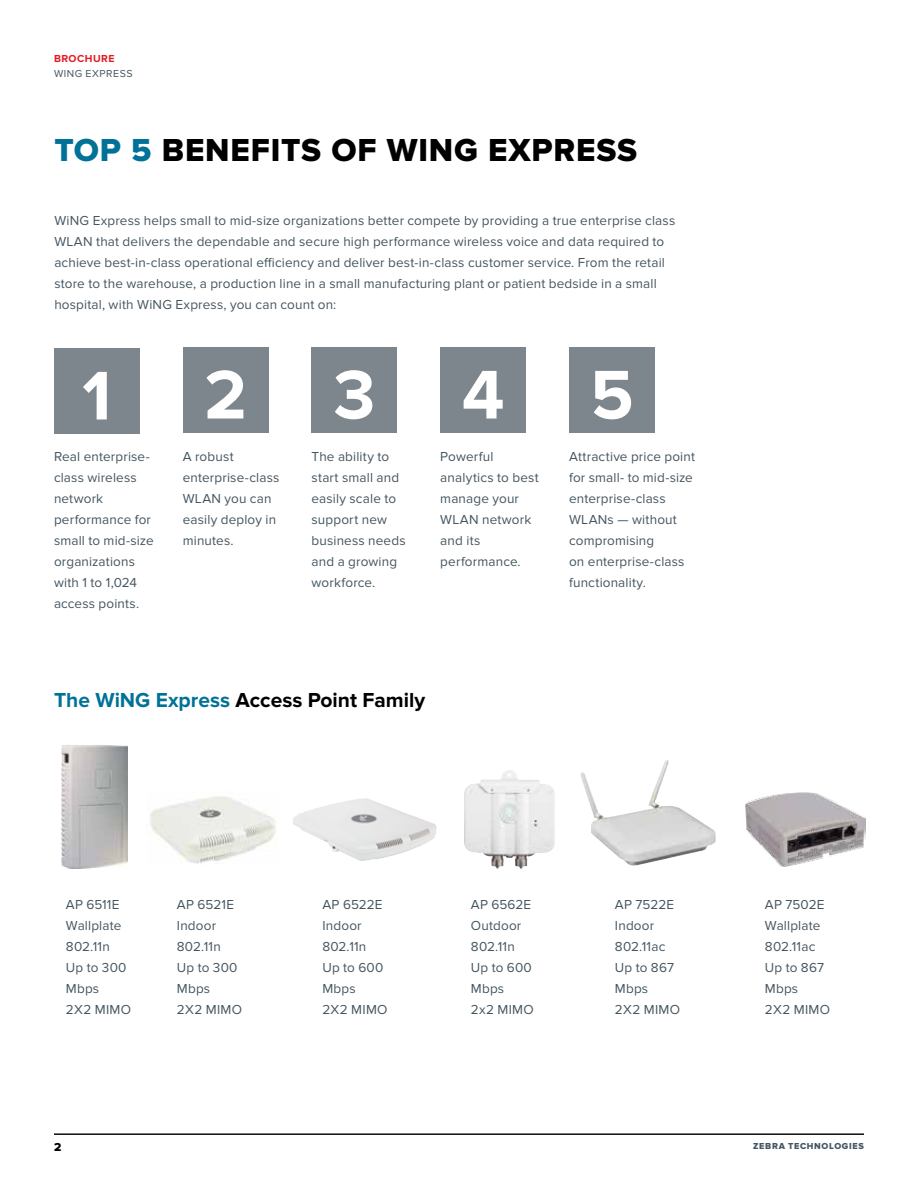
<style>
.page{position:relative;width:918px;height:1188px;background:#fff}
.page>*{position:absolute;margin:0;border:0;box-sizing:border-box;transform-origin:0 0}
.t1{font:700 71.4px "Proxima Nova";color:#fff}
.t2{font:33px "Proxima Nova Extrabld";letter-spacing:.025em;color:#000}
.t3{font:700 21px "Proxima Nova";color:#000}
.t4{font:13.5px/21px "Proxima Nova";letter-spacing:.01em;color:#455560}
.t5{font:12px "Proxima Nova Extrabld";color:#000}
.t6{font:10.5px "Proxima Nova";letter-spacing:.05em;color:#455560}
.t7{font:700 10.5px "Proxima Nova";letter-spacing:.045em;color:#e31b23}
.t8{font:9px "Proxima Nova Extrabld";letter-spacing:.075em;color:#455560}
.s1{color:#007298}
</style>
<div class="page">
<hr style="left:54px;top:1134px;width:810px;height:1px;background:#000">
<div style="left:54px;top:348px;width:86px;height:86px;background:#7d868c"></div>
<div style="left:183px;top:347px;width:85px;height:86px;background:#7d868c"></div>
<div style="left:312px;top:347px;width:85px;height:86px;background:#7d868c"></div>
<div style="left:440px;top:347px;width:86px;height:86px;background:#7d868c"></div>
<div style="left:569px;top:347px;width:86px;height:86px;background:#7d868c"></div>
<img style="left:61px;top:745px;width:67px;height:123px">
<img style="left:150px;top:796px;width:126px;height:68px">
<img style="left:293px;top:798px;width:144px;height:63px">
<img style="left:464px;top:771px;width:53px;height:97px">
<img style="left:580px;top:760px;width:128px;height:106px">
<img style="left:745px;top:793px;width:120px;height:73px">
<p class="t7" style="left:54px;top:53px;width:62px">BROCHURE</p>
<p class="t6" style="left:54px;top:67px;width:80px">WING EXPRESS</p>
<h2 class="t2" style="left:54px;top:131px;width:584px"><span class="s1">TOP 5</span> BENEFITS OF WING EXPRESS</h2>
<p class="t4" style="left:54px;top:210px;width:622px">WiNG Express helps small to mid-size organizations better compete by providing a true enterprise class WLAN that delivers the dependable and secure high performance wireless voice and data required to achieve best-in-class operational efficiency and deliver best-in-class customer service. From the retail store to the warehouse, a production line in a small manufacturing plant or patient bedside in a small hospital, with WiNG Express, you can count on:</p>
<h1 class="t1" style="left:82px;top:355px;width:31px">1</h1>
<h1 class="t1" style="left:204px;top:354px;width:431px">2345</h1>
<p class="t4" style="left:54px;top:446px;width:101px">Real enterprise&shy;class wireless network performance for small to mid-size organizations with 1 to 1,024 access points.</p>
<p class="t4" style="left:440px;top:446px;width:100px">Powerful analytics to best manage your<br>WLAN network and its performance.</p>
<p class="t4" style="left:569px;top:446px;width:127px">Attractive price point for small- to mid-size enterprise-class<br>WLANs — without compromising<br>on enterprise-class functionality.</p>
<p class="t4" style="left:312px;top:446px;width:96px">The ability to start small and easily scale to support new business needs and a growing workforce.</p>
<p class="t4" style="left:183px;top:446px;width:98px">A robust enterprise-class<br>WLAN you can easily deploy in minutes.</p>
<h3 class="t3" style="left:54px;top:688px;width:373px"><span class="s1">The WiNG Express</span> Access Point Family</h3>
<p class="t4" style="left:66px;top:894px;width:67px">AP 6511E<br>Wallplate<br>802.11n<br>Up to 300<br>Mbps<br>2X2 MIMO</p>
<p class="t4" style="left:177px;top:894px;width:67px">AP 6521E<br>Indoor<br>802.11n<br>Up to 300<br>Mbps<br>2X2 MIMO</p>
<p class="t4" style="left:322px;top:894px;width:67px">AP 6522E<br>Indoor<br>802.11n<br>Up to 600<br>Mbps<br>2X2 MIMO</p>
<p class="t4" style="left:471px;top:894px;width:64px">AP 6562E<br>Outdoor<br>802.11n<br>Up to 600<br>Mbps<br>2x2 MIMO</p>
<p class="t4" style="left:615px;top:895px;width:67px">AP 7522E<br>Indoor<br>802.11ac<br>Up to 867<br>Mbps<br>2X2 MIMO</p>
<p class="t4" style="left:765px;top:895px;width:67px">AP 7502E<br>Wallplate<br>802.11ac<br>Up to 867<br>Mbps<br>2X2 MIMO</p>
<p class="t5" style="left:54px;top:1140px;width:9px">2</p>
<p class="t8" style="left:753px;top:1141px;width:112px">ZEBRA TECHNOLOGIES</p>
</div>
